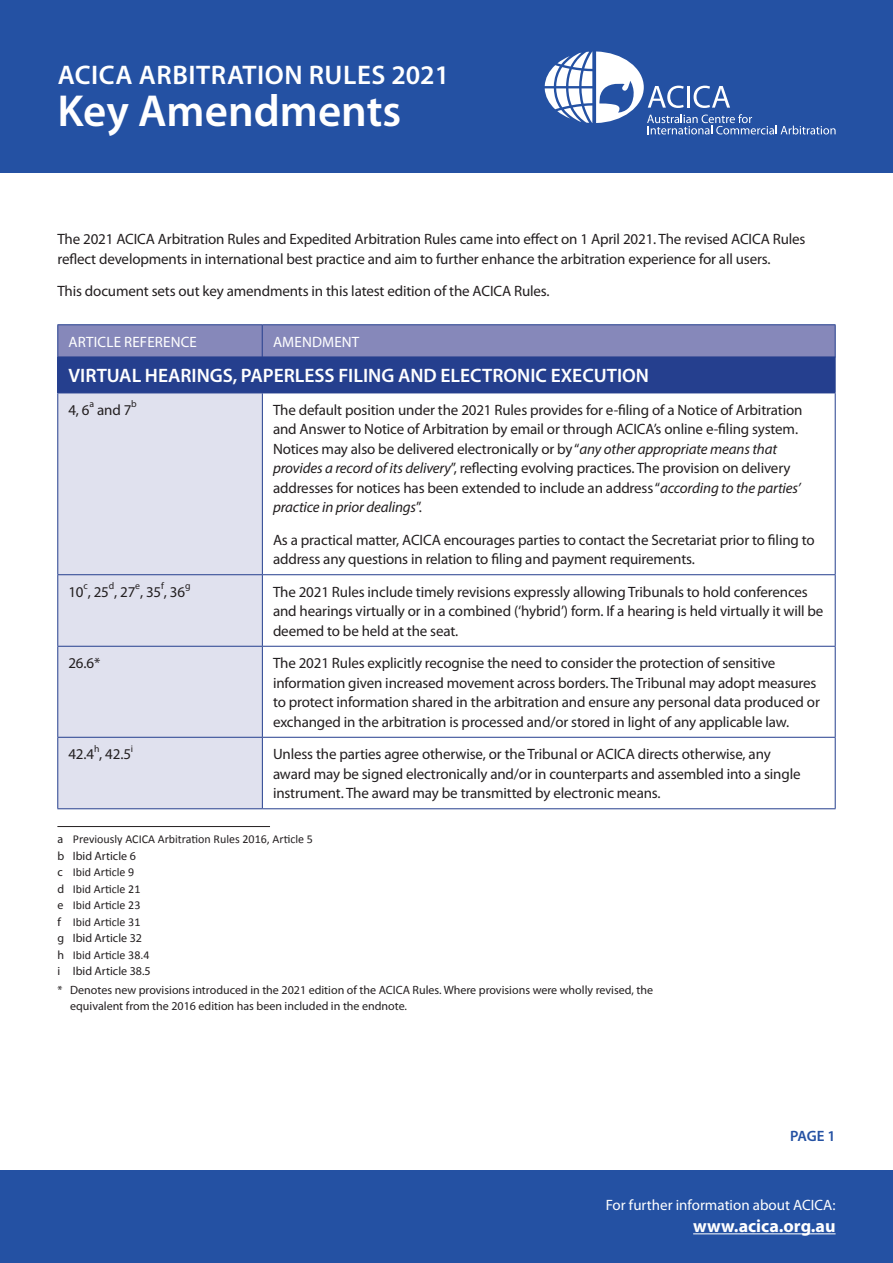
<style>
.page{position:relative;width:893px;height:1263px;background:#fff}
.page>*{position:absolute;margin:0;border:0;box-sizing:border-box;transform-origin:0 0}
.First_para{font:600 45px "Myriad Pro";color:#fff}
.First_para-2{font:600 27px "Myriad Pro";letter-spacing:.02em;color:#fff}
.Table_Heading{font:600 19.5px "Myriad Pro";color:#fff}
.t1{font:700 18px "Myriad Pro";color:#fff}
.Body_Text{font:15px/19.5px "Myriad Pro";letter-spacing:-.01em;color:#231f20}
.Body_Text-2{font:15px "Myriad Pro";letter-spacing:.005em;color:#fff}
.First_para-3{font:600 15px "Myriad Pro";color:#2451a3}
.Footnote_text{font:12px/16.5px "Myriad Pro";color:#231f20}
.Footnote_text-2{font:12px "Calibri";color:#231f20}
.Body_Text-3{font:9.75px "Myriad Pro";color:#231f20}
.s1{font-style:italic}
.s2{font-family:"Myriad Pro"}
</style>
<div class="page">
<div style="left:0;top:0;width:893px;height:172px;background:#2451a3"></div>
<div style="left:0;top:1170px;width:893px;height:93px;background:#2451a3"></div>
<hr style="left:693px;top:1233px;width:143px;height:1px;background:#fff">
<svg style="left:545px;top:51px;width:291px;height:83px"></svg>
<div style="left:58px;top:325px;width:777px;height:32px;background:#8688ba"></div>
<hr style="left:57px;top:324px;width:205px;height:1px;background:#253f8e">
<hr style="left:57px;top:325px;width:1px;height:32px;background:#253f8e">
<hr style="left:262px;top:324px;width:574px;height:1px;background:#253f8e">
<hr style="left:262px;top:325px;width:1px;height:32px;background:#253f8e">
<hr style="left:835px;top:325px;width:1px;height:32px;background:#253f8e">
<div style="left:58px;top:357px;width:777px;height:36px;background:#253f8e"></div>
<div style="left:58px;top:394px;width:204px;height:414px;background:#e0e1ee"></div>
<hr style="left:57px;top:357px;width:1px;height:36px;background:#253f8e">
<hr style="left:835px;top:357px;width:1px;height:36px;background:#253f8e">
<hr style="left:57px;top:393px;width:205px;height:1px;background:#253f8e">
<hr style="left:57px;top:393px;width:1px;height:181px;background:#253f8e">
<hr style="left:262px;top:393px;width:574px;height:1px;background:#253f8e">
<hr style="left:262px;top:393px;width:1px;height:181px;background:#253f8e">
<hr style="left:835px;top:393px;width:1px;height:181px;background:#253f8e">
<hr style="left:57px;top:574px;width:205px;height:1px;background:#253f8e">
<hr style="left:57px;top:575px;width:1px;height:71px;background:#253f8e">
<hr style="left:262px;top:574px;width:574px;height:1px;background:#253f8e">
<hr style="left:262px;top:575px;width:1px;height:71px;background:#253f8e">
<hr style="left:835px;top:575px;width:1px;height:71px;background:#253f8e">
<hr style="left:57px;top:646px;width:205px;height:1px;background:#253f8e">
<hr style="left:57px;top:647px;width:1px;height:90px;background:#253f8e">
<hr style="left:262px;top:646px;width:574px;height:1px;background:#253f8e">
<hr style="left:262px;top:647px;width:1px;height:90px;background:#253f8e">
<hr style="left:835px;top:647px;width:1px;height:90px;background:#253f8e">
<hr style="left:57px;top:737px;width:205px;height:1px;background:#253f8e">
<hr style="left:57px;top:738px;width:1px;height:70px;background:#253f8e">
<hr style="left:262px;top:737px;width:574px;height:1px;background:#253f8e">
<hr style="left:262px;top:738px;width:1px;height:70px;background:#253f8e">
<hr style="left:835px;top:738px;width:1px;height:70px;background:#253f8e">
<hr style="left:57px;top:808px;width:205px;height:1px;background:#253f8e">
<hr style="left:262px;top:808px;width:574px;height:1px;background:#253f8e">
<hr style="left:57px;top:826px;width:213px;height:1px;background:#231f20">
<p class="First_para-2" style="left:58px;top:60px;width:393px">ACICA ARBITRATION RULES 2021</p>
<p class="First_para" style="left:57px;top:86px;width:345px">Key Amendments</p>
<p class="Body_Text" style="left:57px;top:230px;width:750px">The 2021 ACICA Arbitration Rules and Expedited Arbitration Rules came into effect on 1 April 2021. The revised ACICA Rules reflect developments in international best practice and aim to further enhance the arbitration experience for all users.</p>
<p class="Body_Text" style="left:57px;top:281px;width:494px">This document sets out key amendments in this latest edition of the ACICA Rules.</p>
<p class="Body_Text-2" style="left:69px;top:333px;width:130px">ARTICLE REFERENCE</p>
<p class="Body_Text-2" style="left:273px;top:333px;width:88px">AMENDMENT</p>
<p class="Table_Heading" style="left:69px;top:365px;width:582px">VIRTUAL HEARINGS, PAPERLESS FILING AND ELECTRONIC EXECUTION</p>
<p class="Body_Text" style="left:68px;top:400px;width:23px">4, 6</p>
<p class="Body_Text-3" style="left:89px;top:399px;width:6px">a</p>
<p class="Body_Text" style="left:97px;top:400px;width:36px">and 7</p>
<p class="Body_Text-3" style="left:131px;top:399px;width:7px">b</p>
<p class="Body_Text" style="left:273px;top:400px;width:531px">The default position under the 2021 Rules provides for e-filing of a Notice of Arbitration and Answer to Notice of Arbitration by email or through ACICA’s online e-filing system.<br>Notices may also be delivered electronically or by “<span class="s1">any other appropriate means that provides a record of its delivery</span>”, reflecting evolving practices. The provision on delivery addresses for notices has been extended to include an address “<span class="s1">according to the parties’ practice in prior dealings</span>”.</p>
<p class="Body_Text" style="left:273px;top:530px;width:543px">As a practical matter, ACICA encourages parties to contact the Secretariat prior to filing to address any questions in relation to filing and payment requirements.</p>
<p class="Body_Text-3" style="left:83px;top:580px;width:6px">c</p>
<p class="Body_Text-3" style="left:109px;top:580px;width:7px">d</p>
<p class="Body_Text-3" style="left:135px;top:580px;width:6px">e</p>
<p class="Body_Text-3" style="left:161px;top:580px;width:4px">f</p>
<p class="Body_Text-3" style="left:185px;top:580px;width:7px">g</p>
<p class="Body_Text" style="left:273px;top:582px;width:552px">The 2021 Rules include timely revisions expressly allowing Tribunals to hold conferences and hearings virtually or in a combined (‘hybrid’) form. If a hearing is held virtually it will be deemed to be held at the seat.</p>
<p class="Body_Text" style="left:68px;top:654px;width:33px">26.6*</p>
<p class="Body_Text" style="left:273px;top:654px;width:548px">The 2021 Rules explicitly recognise the need to consider the protection of sensitive information given increased movement across borders. The Tribunal may adopt measures to protect information shared in the arbitration and ensure any personal data produced or exchanged in the arbitration is processed and/or stored in light of any applicable law.</p>
<p class="Body_Text" style="left:68px;top:745px;width:64px">42.4 , 42.5</p>
<p class="Body_Text" style="left:68px;top:582px;width:118px">10 , 25 , 27 , 35 , 36</p>
<p class="Body_Text-3" style="left:94px;top:743px;width:7px">h</p>
<p class="Body_Text-3" style="left:131px;top:743px;width:4px">i</p>
<p class="Body_Text" style="left:273px;top:745px;width:529px">Unless the parties agree otherwise, or the Tribunal or ACICA directs otherwise, any award may be signed electronically and/or in counterparts and assembled into a single instrument. The award may be transmitted by electronic means.</p>
<p class="Footnote_text-2" style="left:57px;top:831px;width:257px"><span class="s2">a</span> Previously ACICA Arbitration Rules 2016, Article 5</p>
<p class="Footnote_text" style="left:57px;top:847px;width:80px">b Ibid Article 6</p>
<p class="Footnote_text-2" style="left:57px;top:864px;width:78px"><span class="s2">c</span> Ibid Article 9</p>
<p class="Footnote_text-2" style="left:57px;top:881px;width:85px"><span class="s2">d</span> Ibid Article 21</p>
<p class="Footnote_text-2" style="left:57px;top:897px;width:85px"><span class="s2">e</span> Ibid Article 23</p>
<p class="Footnote_text-2" style="left:57px;top:914px;width:85px"><span class="s2">f</span> Ibid Article 31</p>
<p class="Footnote_text" style="left:57px;top:930px;width:86px">g Ibid Article 32</p>
<p class="Footnote_text-2" style="left:57px;top:947px;width:94px"><span class="s2">h</span> Ibid Article 38.4</p>
<p class="Footnote_text" style="left:57px;top:963px;width:95px">i Ibid Article 38.5</p>
<p class="Footnote_text" style="left:70px;top:982px;width:584px;text-indent:-13px">* Denotes new provisions introduced in the 2021 edition of the ACICA Rules. Where provisions were wholly revised, the equivalent from the 2016 edition has been included in the endnote.</p>
<p class="First_para-3" style="left:790px;top:1128px;width:47px">PAGE 1</p>
<p class="Body_Text-2" style="left:606px;top:1197px;width:231px">For further information about ACICA:</p>
<p class="t1" style="left:693px;top:1214px;width:144px">www.acica.org.au</p>
</div>
